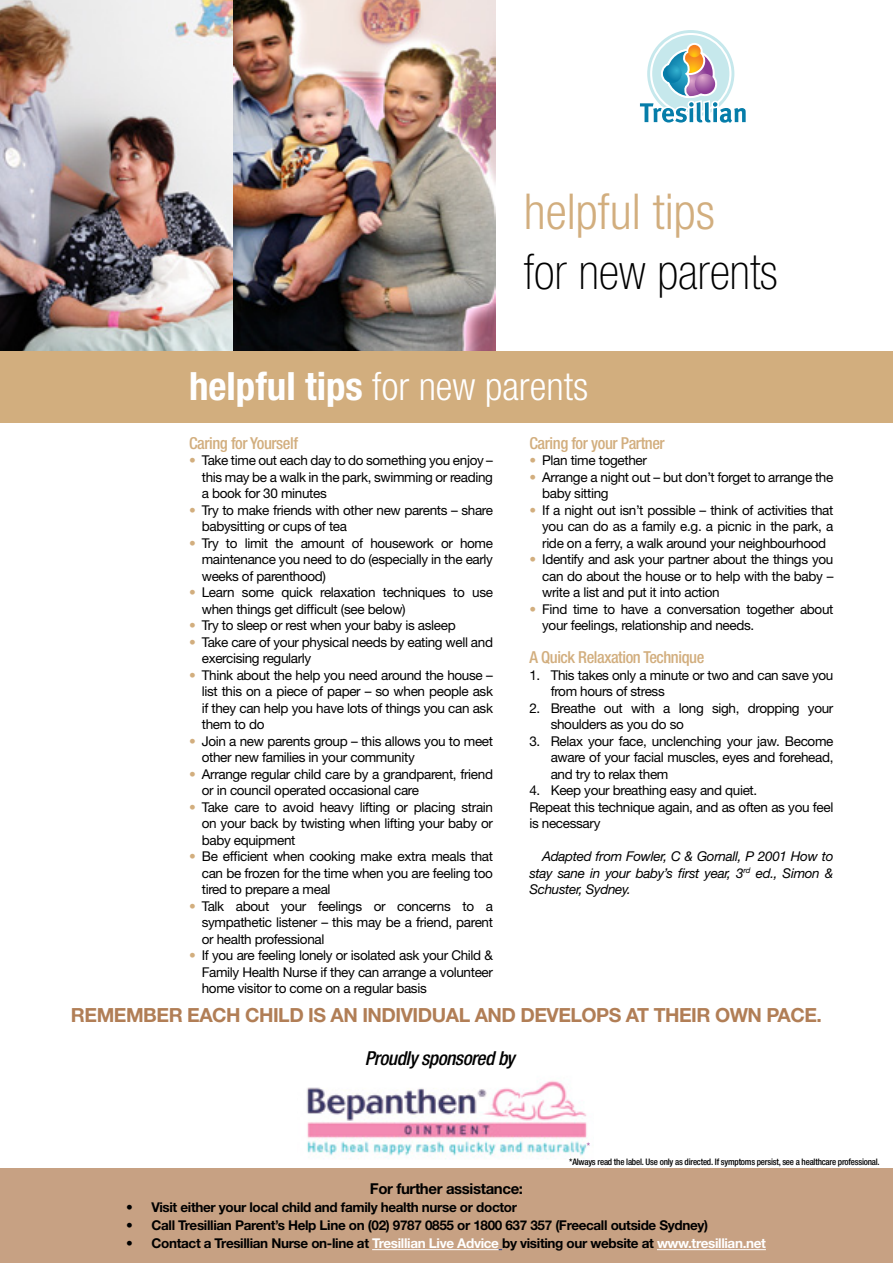
<style>
.page{position:relative;width:893px;height:1263px;background:#fff}
.page>*{position:absolute;margin:0;border:0;box-sizing:border-box;transform-origin:0 0}
.t1{font:100 condensed 49.5px "Helvetica Neue";color:#000}
.t2{font:300 condensed 49.5px "Helvetica Neue";color:#d2ae7e}
.t3{font:300 condensed 39px "Helvetica Neue";color:#fff}
.t4{font:700 19.5px "Helvetica Neue";letter-spacing:-.025em;color:#b17e56}
.t5{font:italic 500 condensed 19.35px "Helvetica Neue";letter-spacing:-.025em;color:#000}
.t6{font:500 condensed 16.5px "Helvetica Neue";letter-spacing:-.025em;color:#d2ae7e}
.t7{font:700 15px "Helvetica Neue";letter-spacing:-.025em;color:#000}
.t8{font:13.5px/16.5px "Helvetica Neue";letter-spacing:-.025em;color:#000}
.t9{font:700 13.5px "Helvetica Neue";letter-spacing:-.025em;color:#000}
.t10{font:italic 13.5px/16.5px "Helvetica Neue";letter-spacing:-.025em;color:#000;text-align:justify}
.t11{font:500 condensed 9px "Helvetica Neue";letter-spacing:-.025em;color:#000}
.t12{font:500 condensed 9px "Helvetica Neue";color:#ab5fa5}
.s1{font-weight:700}
.s2{color:#d2ae7e}
.s3{color:#fff}
</style>
<div class="page">
<svg style="left:639px;top:30px;width:107px;height:93px"></svg>
<img style="left:232px;top:0;width:263px;height:351px">
<img style="left:0;top:0;width:232px;height:351px">
<div style="left:0;top:351px;width:893px;height:71px;background:#d2ae7e"></div>
<div style="left:0;top:1169px;width:893px;height:94px;background:#c7a183"></div>
<hr style="left:372px;top:1249px;width:127px;height:1px;background:#fff">
<hr style="left:657px;top:1249px;width:109px;height:1px;background:#fff">
<img style="left:307px;top:1081px;width:280px;height:78px">
<h1 class="t2" style="left:524px;top:183px;width:193px">helpful tips</h1>
<h1 class="t1" style="left:524px;top:243px;width:255px">for new parents</h1>
<h2 class="t3" style="left:189px;top:364px;width:401px"><span class="s1">helpful tips</span> for new parents</h2>
<p class="t6" style="left:189px;top:433px;width:110px">Caring for Yourself</p>
<p class="t8" style="left:202px;top:452px;width:293px;text-align:justify;text-indent:-13px"><span class="s2">•</span> Take time out each day to do something you enjoy – this may be a walk in the park, swimming or reading a book for 30 minutes</p>
<p class="t8" style="left:202px;top:501px;width:293px;text-indent:-13px"><span class="s2">•</span> Try to make friends with other new parents – share babysitting or cups of tea</p>
<p class="t8" style="left:202px;top:534px;width:293px;text-align:justify;text-indent:-13px"><span class="s2">•</span> Try to limit the amount of housework or home maintenance you need to do (especially in the early weeks of parenthood)</p>
<p class="t8" style="left:202px;top:584px;width:293px;text-indent:-13px"><span class="s2">•</span> Learn some quick relaxation techniques to use when things get difficult (see below)</p>
<p class="t8" style="left:189px;top:617px;width:268px"><span class="s2">•</span> Try to sleep or rest when your baby is asleep</p>
<p class="t8" style="left:202px;top:633px;width:293px;text-indent:-13px"><span class="s2">•</span> Take care of your physical needs by eating well and exercising regularly</p>
<p class="t8" style="left:202px;top:666px;width:293px;text-align:justify;text-indent:-13px"><span class="s2">•</span> Think about the help you need around the house – list this on a piece of paper – so when people ask if they can help you have lots of things you can ask them to do</p>
<p class="t8" style="left:202px;top:732px;width:293px;text-indent:-13px"><span class="s2">•</span> Join a new parents group – this allows you to meet other new families in your community</p>
<p class="t8" style="left:202px;top:765px;width:293px;text-indent:-13px"><span class="s2">•</span> Arrange regular child care by a grandparent, friend or in council operated occasional care</p>
<p class="t8" style="left:202px;top:798px;width:293px;text-align:justify;text-indent:-13px"><span class="s2">•</span> Take care to avoid heavy lifting or placing strain on your back by twisting when lifting your baby or baby equipment</p>
<p class="t8" style="left:202px;top:848px;width:293px;text-align:justify;text-indent:-13px"><span class="s2">•</span> Be efficient when cooking make extra meals that can be frozen for the time when you are feeling too tired to prepare a meal</p>
<p class="t8" style="left:202px;top:897px;width:293px;text-align:justify;text-indent:-13px"><span class="s2">•</span> Talk about your feelings or concerns to a sympathetic listener – this may be a friend, parent or health professional</p>
<p class="t8" style="left:202px;top:947px;width:293px;text-align:justify;text-indent:-13px"><span class="s2">•</span> If you are feeling lonely or isolated ask your Child &amp; Family Health Nurse if they can arrange a volunteer home visitor to come on a regular basis</p>
<p class="t6" style="left:529px;top:433px;width:137px">Caring for your Partner</p>
<p class="t8" style="left:529px;top:452px;width:119px"><span class="s2">•</span> Plan time together</p>
<p class="t8" style="left:542px;top:468px;width:293px;text-indent:-13px"><span class="s2">•</span> Arrange a night out – but don’t forget to arrange the baby sitting</p>
<p class="t8" style="left:542px;top:501px;width:293px;text-align:justify;text-indent:-13px"><span class="s2">•</span> If a night out isn’t possible – think of activities that you can do as a family e.g. a picnic in the park, a ride on a ferry, a walk around your neighbourhood</p>
<p class="t8" style="left:542px;top:551px;width:293px;text-align:justify;text-indent:-13px"><span class="s2">•</span> Identify and ask your partner about the things you can do about the house or to help with the baby – write a list and put it into action</p>
<p class="t8" style="left:542px;top:600px;width:293px;text-indent:-13px"><span class="s2">•</span> Find time to have a conversation together about your feelings, relationship and needs.</p>
<p class="t6" style="left:529px;top:647px;width:176px">A Quick Relaxation Technique</p>
<p class="t8" style="left:551px;top:666px;width:284px;text-indent:-21px">1. This takes only a minute or two and can save you from hours of stress</p>
<p class="t8" style="left:551px;top:699px;width:284px;text-indent:-21px">2. Breathe out with a long sigh, dropping your shoulders as you do so</p>
<p class="t8" style="left:551px;top:732px;width:284px;text-align:justify;text-indent:-21px">3. Relax your face, unclenching your jaw. Become aware of your facial muscles, eyes and forehead, and try to relax them</p>
<p class="t8" style="left:529px;top:782px;width:305px">4. Keep your breathing easy and quiet.<br>Repeat this technique again, and as often as you feel is necessary</p>
<p class="t10" style="left:529px;top:848px;width:306px;text-indent:13px">Adapted from Fowler, C &amp; Gornall, P 2001 How to stay sane in your baby’s first year, 3<sup>rd</sup> ed., Simon &amp; Schuster, Sydney.</p>
<h3 class="t4" style="left:71px;top:1003px;width:752px">REMEMBER EACH CHILD IS AN INDIVIDUAL AND DEVELOPS AT THEIR OWN PACE.</h3>
<h3 class="t5" style="left:365px;top:1047px;width:152px">Proudly sponsored by</h3>
<p class="t12" style="left:587px;top:1140px;width:5px">*</p>
<p class="t11" style="left:569px;top:1156px;width:312px">*Always read the label. Use only as directed. If symptoms persist, see a healthcare professional.</p>
<p class="t7" style="left:370px;top:1180px;width:155px">For further assistance:</p>
<p class="t9" style="left:126px;top:1199px;width:392px">• Visit either your local child and family health nurse or doctor</p>
<p class="t9" style="left:126px;top:1217px;width:584px">• Call Tresillian Parent’s Help Line on (02) 9787 0855 or 1800 637 357 (Freecall outside Sydney)</p>
<p class="t9" style="left:126px;top:1235px;width:641px">• Contact a Tresillian Nurse on-line at <span class="s3">Tresillian Live Advice</span> by visiting our website at <span class="s3">www.tresillian.net</span></p>
</div>
